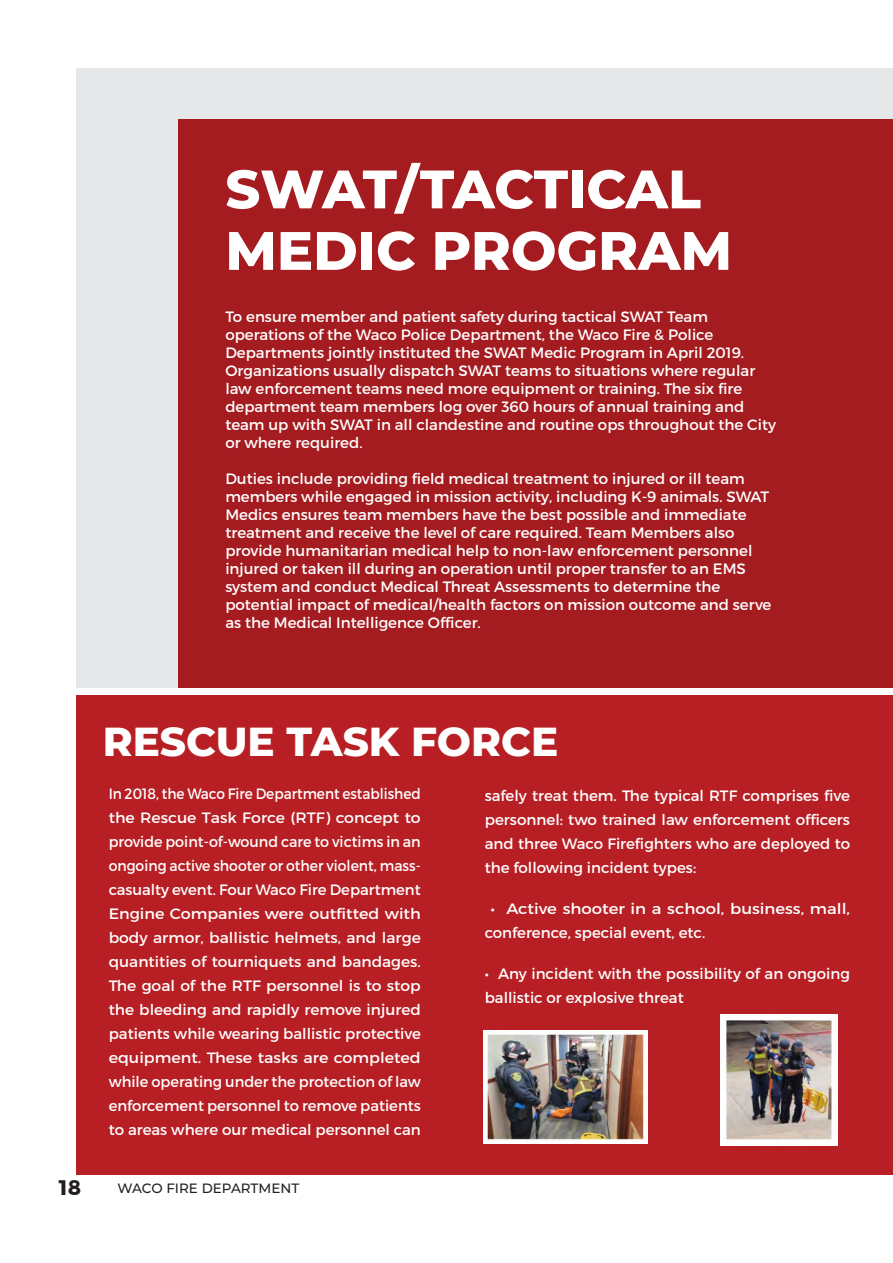
<style>
.page{position:relative;width:893px;height:1263px;background:#fff}
.page>*{position:absolute;margin:0;border:0;box-sizing:border-box;transform-origin:0 0}
.t1{font:800 54px/61.5px "Montserrat";color:#fff}
.t2{font:800 40.5px "Montserrat";color:#fff}
.t3{font:700 21px "Montserrat";color:#231f20}
.t4{font:15px/18px "Montserrat";color:#fff}
.t5{font:15px/24px "Montserrat";color:#fff;text-align:justify;scale:.91 1}
.t6{font:15px/24px "Montserrat";color:#fff;scale:1.1 1}
.t7{font:500 13.5px "Montserrat";color:#231f20}
</style>
<div class="page">
<div style="left:77px;top:68px;width:816px;height:619px;background:#e6e7e9"></div>
<div style="left:179px;top:119px;width:714px;height:568px;background:#a51c20"></div>
<div style="left:77px;top:695px;width:816px;height:480px;background:#b71f24"></div>
<img style="left:483px;top:1030px;width:164px;height:113px">
<img style="left:720px;top:1014px;width:118px;height:132px">
<p class="t1" style="left:225px;top:155px;width:508px">SWAT/TACTICAL<br>MEDIC PROGRAM</p>
<p class="t4" style="left:225px;top:307px;width:552px">To ensure member and patient safety during tactical SWAT Team operations of the Waco Police Department, the Waco Fire &amp; Police Departments jointly instituted the SWAT Medic Program in April 2019.<br>Organizations usually dispatch SWAT teams to situations where regular law enforcement teams need more equipment or training. The six fre department team members log over 360 hours of annual training and team up with SWAT in all clandestine and routine ops throughout the City or where required.</p>
<p class="t4" style="left:225px;top:469px;width:548px">Duties include providing feld medical treatment to injured or ill team members while engaged in mission activity, including K-9 animals. SWAT Medics ensures team members have the best possible and immediate treatment and receive the level of care required. Team Members also provide humanitarian medical help to non-law enforcement personnel injured or taken ill during an operation until proper transfer to an EMS system and conduct Medical Threat Assessments to determine the potential impact of medical/health factors on mission outcome and serve as the Medical Intelligence Offcer.</p>
<p class="t2" style="left:103px;top:712px;width:457px">RESCUE TASK FORCE</p>
<p class="t5" style="left:109px;top:782px;width:345px">In 2018, the Waco Fire Department established the Rescue Task Force (RTF) concept to provide point-of-wound care to victims in an ongoing active shooter or other violent, mass&shy;casualty event. Four Waco Fire Department Engine Companies were outftted with body armor, ballistic helmets, and large quantities of tourniquets and bandages.<br>The goal of the RTF personnel is to stop the bleeding and rapidly remove injured patients while wearing ballistic protective equipment. These tasks are completed while operating under the protection of law enforcement personnel to remove patients to areas where our medical personnel can</p>
<p class="t4" style="left:485px;top:783px;width:367px;line-height:24px;text-align:justify">safely treat them. The typical RTF comprises fve personnel: two trained law enforcement offcers and three Waco Firefghters who are deployed to the following incident types:</p>
<p class="t6" style="left:485px;top:896px;width:334px;text-indent:6px">• Active shooter in a school, business, mall, conference, special event, etc.</p>
<p class="t4" style="left:485px;top:961px;width:367px;line-height:24px">• Any incident with the possibility of an ongoing ballistic or explosive threat</p>
<h3 class="t3" style="left:59px;top:1171px;width:24px">18</h3>
<p class="t7" style="left:117px;top:1178px;width:183px">WACO FIRE DEPARTMENT</p>
</div>
